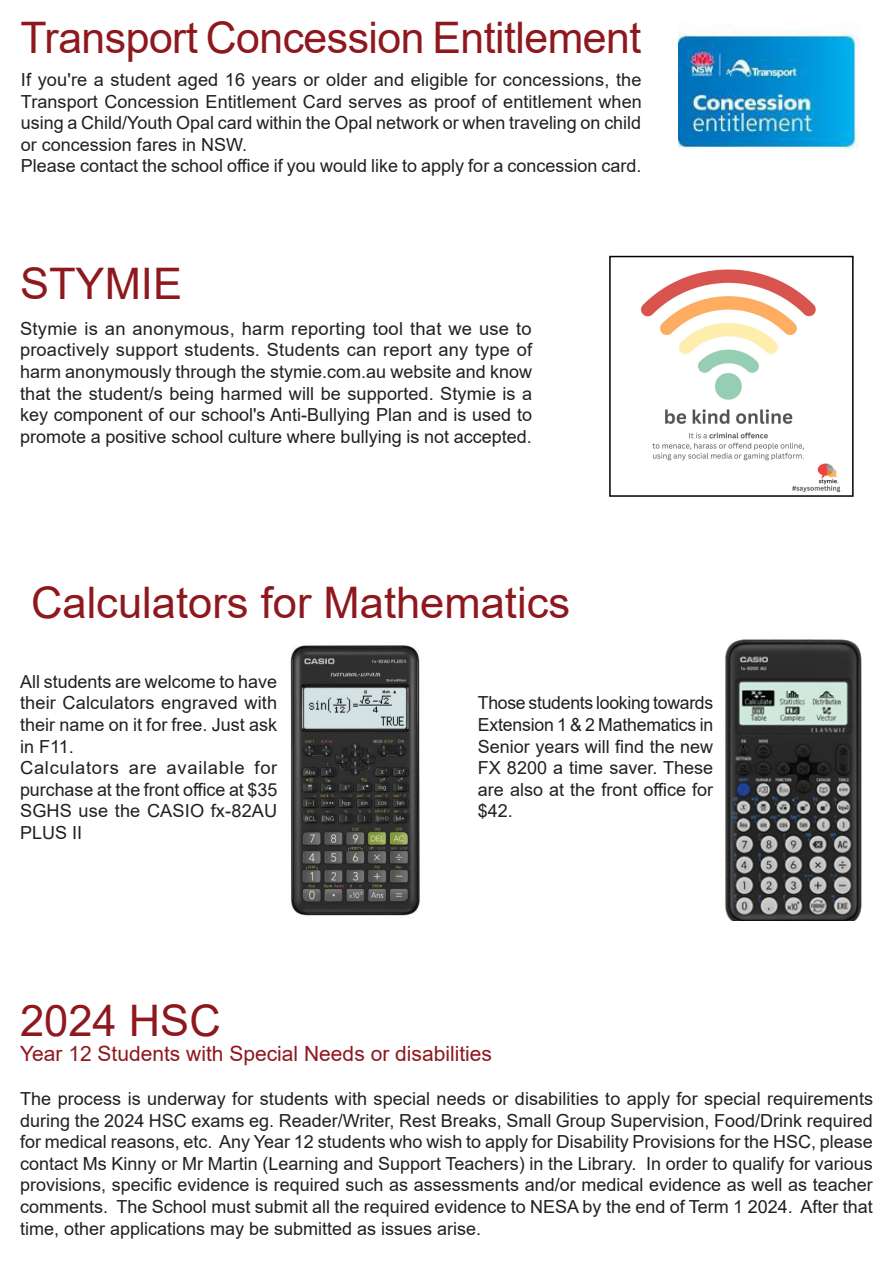
<style>
.page{position:relative;width:893px;height:1263px;background:#fff}
.page>*{position:absolute;margin:0;border:0;box-sizing:border-box;transform-origin:0 0}
.t1{font:43.5px "Arial";color:#8e181e}
.t2{font:21px "Arial";color:#8e181e}
.text{font:18px/21.6px "Arial";color:#231f20;text-align:justify}
.text-2{font:18px/21.6px "Arial";letter-spacing:.035em;color:#231f20}
</style>
<div class="page">
<img style="left:290px;top:645px;width:130px;height:271px">
<img style="left:725px;top:639px;width:137px;height:282px">
<img style="left:679px;top:25px;width:180px;height:124px">
<img style="left:641px;top:269px;width:200px;height:224px">
<div style="left:609px;top:256px;width:245px;height:241px;border:2px solid #000"></div>
<p class="t1" style="left:21px;top:8px;width:622px">Transport Concession Entitlement</p>
<p class="text" style="left:21px;top:69px;width:622px">If you're a student aged 16 years or older and eligible for concessions, the Transport Concession Entitlement Card serves as proof of entitlement when using a Child/Youth Opal card within the Opal network or when traveling on child or concession fares in NSW.</p>
<p class="text" style="left:21px;top:155px;width:622px">Please contact the school office if you would like to apply for a concession card.</p>
<p class="t1" style="left:20px;top:254px;width:163px">STYMIE</p>
<p class="text" style="left:20px;top:318px;width:514px">Stymie is an anonymous, harm reporting tool that we use to proactively support students. Students can report any type of harm anonymously through the stymie.com.au website and know that the student/s being harmed will be supported. Stymie is a key component of our school's Anti-Bullying Plan and is used to promote a positive school culture where bullying is not accepted.</p>
<p class="t1" style="left:31px;top:572px;width:541px">Calculators for Mathematics</p>
<p class="text" style="left:20px;top:670px;width:259px">All students are welcome to have their Calculators engraved with their name on it for free. Just ask in F11.</p>
<p class="text-2" style="left:20px;top:757px;width:259px">Calculators are available for purchase at the front office at $35</p>
<p class="text" style="left:20px;top:800px;width:259px">SGHS use the CASIO fx-82AU<br>PLUS II</p>
<p class="text" style="left:478px;top:692px;width:237px">Those students looking towards Extension 1 &amp; 2 Mathematics in Senior years will find the new FX 8200 a time saver. These are also at the front office for $42.</p>
<p class="t1" style="left:20px;top:990px;width:202px">2024 HSC</p>
<p class="t2" style="left:20px;top:1039px;width:473px">Year 12 Students with Special Needs or disabilities</p>
<p class="text" style="left:20px;top:1088px;width:855px">The process is underway for students with special needs or disabilities to apply for special requirements during the 2024 HSC exams eg. Reader/Writer, Rest Breaks, Small Group Supervision, Food/Drink required for medical reasons, etc. Any Year 12 students who wish to apply for Disability Provisions for the HSC, please contact Ms Kinny or Mr Martin (Learning and Support Teachers) in the Library. In order to qualify for various provisions, specific evidence is required such as assessments and/or medical evidence as well as teacher comments. The School must submit all the required evidence to NESA by the end of Term 1 2024. After that time, other applications may be submitted as issues arise.</p>
</div>
